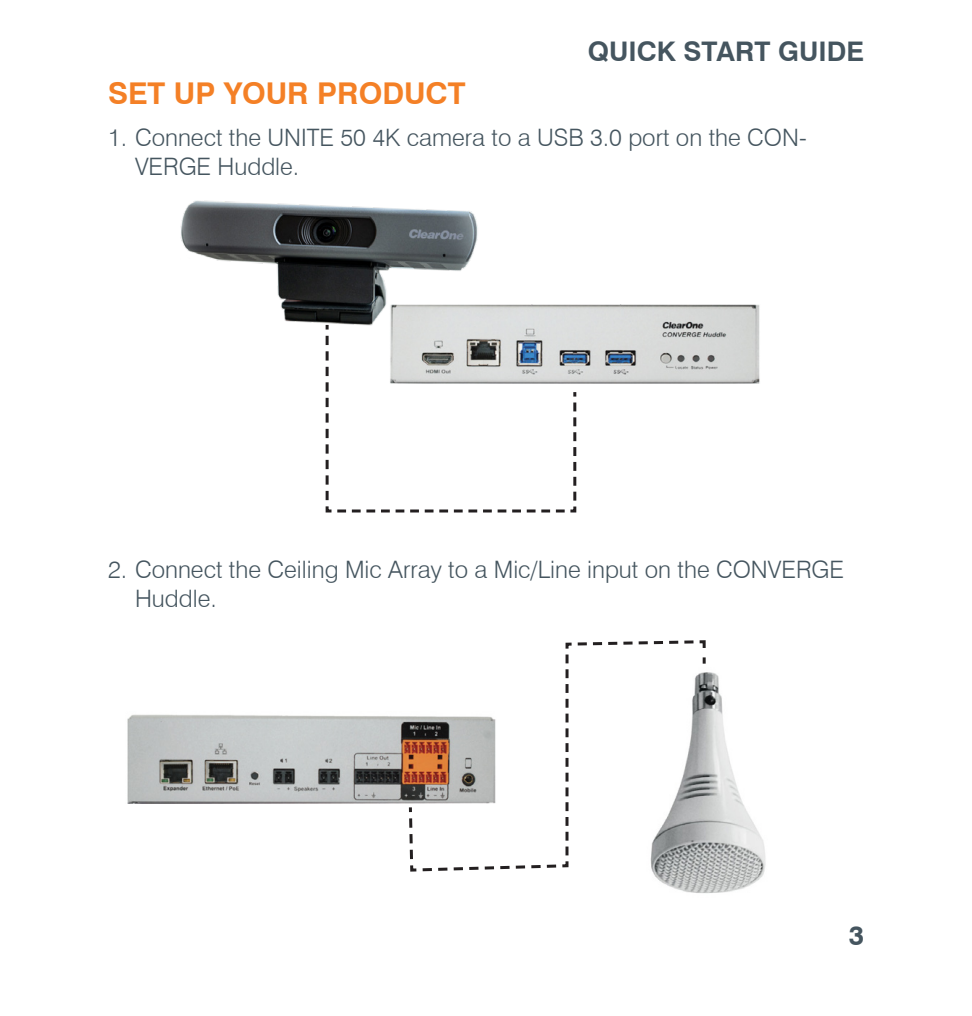
<style>
.page{position:relative;width:972px;height:1016px;background:#fff}
.page>*{position:absolute;margin:0;border:0;box-sizing:border-box;transform-origin:0 0}
.Chapter_Header{font:700 30px "Swiss 721 BT";color:#f48026}
.t1{font:700 27px "Swiss 721 BT";color:#45555f}
.t2{font:300 24px/28.8px "Swiss 721 BT";color:#45555f}
</style>
<div class="page">
<img style="left:180px;top:200px;width:298px;height:123px">
<img style="left:389px;top:304px;width:371px;height:80px">
<img style="left:127px;top:714px;width:280px;height:89px">
<img style="left:653px;top:672px;width:113px;height:221px">
<svg style="left:324px;top:322px;width:254px;height:191px"></svg>
<svg style="left:407px;top:640px;width:300px;height:232px"></svg>
<p class="t1" style="left:588px;top:35px;width:278px">QUICK START GUIDE</p>
<p class="Chapter_Header" style="left:108px;top:75px;width:359px">SET UP YOUR PRODUCT</p>
<p class="t2" style="left:135px;top:123px;width:673px;text-indent:-27px">1. Connect the UNITE 50 4K camera to a USB 3.0 port on the CON-<br>VERGE Huddle.</p>
<p class="t2" style="left:135px;top:555px;width:711px;text-indent:-27px">2. Connect the Ceiling Mic Array to a Mic/Line input on the CONVERGE<br>Huddle.</p>
<p class="t1" style="left:849px;top:918px;width:17px">3</p>
</div>
